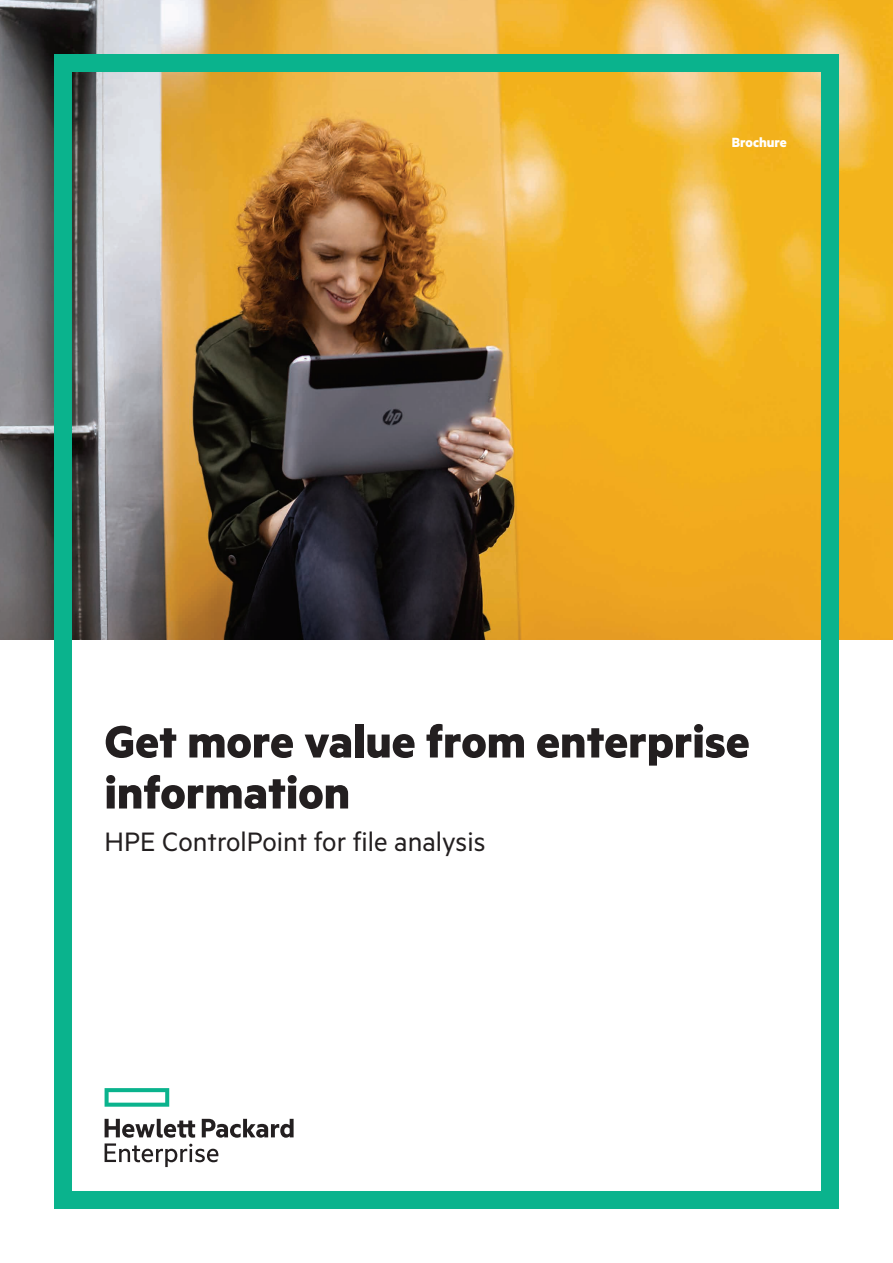
<style>
.page{position:relative;width:893px;height:1263px;background:#fff}
.page>*{position:absolute;margin:0;border:0;box-sizing:border-box;transform-origin:0 0}
.t1{font:700 51px/51px "Metric";color:#231f20}
.t2{font:30px "Metric";color:#231f20}
.t3{font:700 15px "Metric";color:#fff}
</style>
<div class="page">
<img style="left:0;top:0;width:893px;height:640px">
<svg style="left:105px;top:1088px;width:64px;height:19px"></svg>
<svg style="left:105px;top:1119px;width:189px;height:48px"></svg>
<div style="left:54px;top:54px;width:785px;height:1155px;border:18px solid #0ab38d"></div>
<p class="t3" style="left:732px;top:133px;width:57px">Brochure</p>
<p class="t1" style="left:105px;top:714px;width:647px">Get more value from enterprise information</p>
<p class="t2" style="left:105px;top:824px;width:382px">HPE ControlPoint for file analysis</p>
</div>
